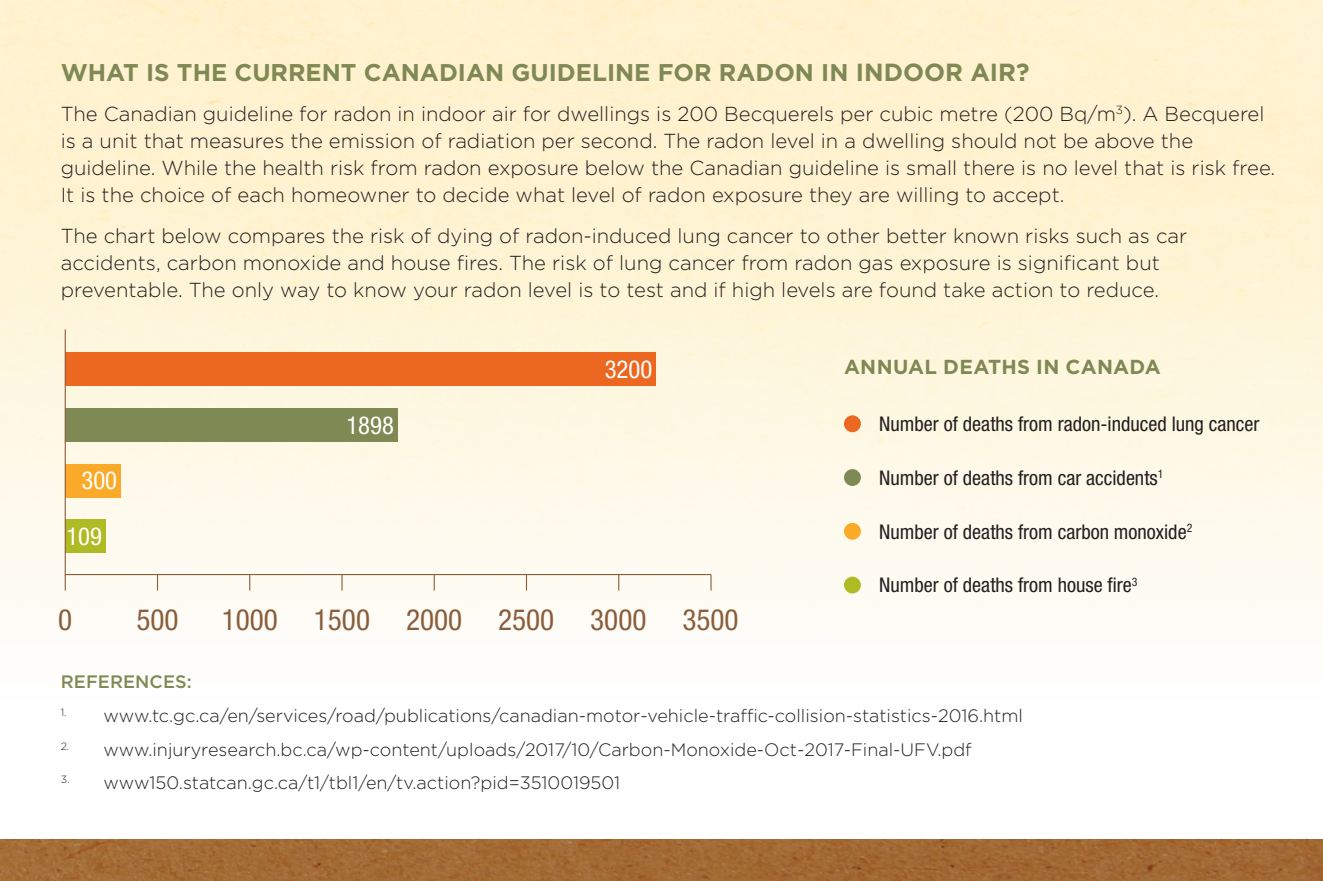
<style>
.page{position:relative;width:1323px;height:881px;background:#fff}
.page>*{position:absolute;margin:0;border:0;box-sizing:border-box;transform-origin:0 0}
.Text_-_black{font:condensed 29.25px "Helvetica Neue LT Std";color:#8a5d3b}
.Text_-_black-2{font:condensed 24.75px "Helvetica Neue LT Std";color:#fff}
.Title_green{font:700 24.3px "Gotham";color:#808955}
.Text_-_black-3{font:300 20.25px/27px "Gotham";color:#231f20}
.Text_-_black-4{font:condensed 20.25px "Helvetica Neue LT Std";color:#231f20}
.Title_green-2{font:700 20.25px "Gotham";letter-spacing:.015em;color:#808955}
.References{font:300 18px "Gotham";color:#231f20}
.Text_-_black-5{font:500 18px "Gotham";letter-spacing:.005em;color:#7f8953}
.s1{font-size:24.75px}
</style>
<div class="page">
<img style="left:0;top:0;width:1323px;height:881px">
<hr style="left:65px;top:574px;width:646px;height:1px;background:#8a5d3b">
<svg style="left:65px;top:575px;width:1px;height:15px"></svg>
<svg style="left:157px;top:575px;width:1px;height:15px"></svg>
<svg style="left:249px;top:575px;width:1px;height:15px"></svg>
<svg style="left:341px;top:575px;width:2px;height:15px"></svg>
<svg style="left:434px;top:575px;width:1px;height:15px"></svg>
<svg style="left:526px;top:575px;width:1px;height:15px"></svg>
<svg style="left:618px;top:575px;width:1px;height:15px"></svg>
<svg style="left:710px;top:574px;width:2px;height:16px"></svg>
<div style="left:65px;top:520px;width:40px;height:33px;background:#afbb25"></div>
<div style="left:65px;top:464px;width:56px;height:33px;background:#faa928"></div>
<div style="left:65px;top:408px;width:332px;height:33px;background:#7f8953"></div>
<div style="left:65px;top:352px;width:591px;height:34px;background:#ec6820"></div>
<hr style="left:65px;top:329px;width:1px;height:246px;background:#8a5d3b">
<div style="left:844px;top:415px;width:17px;height:17px;background:#ec6820;border-radius:50%"></div>
<div style="left:844px;top:469px;width:17px;height:17px;background:#7f8953;border-radius:50%"></div>
<div style="left:844px;top:577px;width:17px;height:16px;background:#afbb25;border-radius:50%"></div>
<div style="left:844px;top:523px;width:17px;height:17px;background:#faa928;border-radius:50%"></div>
<p class="Title_green" style="left:61px;top:56px;width:970px">WHAT IS THE CURRENT CANADIAN GUIDELINE FOR RADON IN <span class="s1">INDOOR AIR?</span></p>
<p class="Text_-_black-3" style="left:61px;top:100px;width:1216px">The Canadian guideline for radon in indoor air for dwellings is 200 Becquerels per cubic metre (200 Bq/m<sup>3</sup>). A Becquerel is a unit that measures the emission of radiation per second. The radon level in a dwelling should not be above the guideline. While the health risk from radon exposure below the Canadian guideline is small there is no level that is risk free.<br>It is the choice of each homeowner to decide what level of radon exposure they are willing to accept.</p>
<p class="Text_-_black-3" style="left:61px;top:221px;width:1128px">The chart below compares the risk of dying of radon-induced lung cancer to other better known risks such as car accidents, carbon monoxide and house fires. The risk of lung cancer from radon gas exposure is significant but preventable. The only way to know your radon level is to test and if high levels are found take action to reduce.</p>
<p class="Text_-_black-2" style="left:82px;top:466px;width:37px">300</p>
<p class="Text_-_black-2" style="left:66px;top:522px;width:37px">109</p>
<p class="Text_-_black-2" style="left:346px;top:410px;width:49px">1898</p>
<p class="Text_-_black-2" style="left:605px;top:355px;width:49px">3200</p>
<p class="Title_green-2" style="left:844px;top:353px;width:318px">ANNUAL DEATHS IN CANADA</p>
<p class="Text_-_black-4" style="left:879px;top:412px;width:382px">Number of deaths from radon-induced lung cancer</p>
<p class="Text_-_black-4" style="left:879px;top:466px;width:286px">Number of deaths from car accidents<sup>1</sup></p>
<p class="Text_-_black-4" style="left:879px;top:520px;width:315px">Number of deaths from carbon monoxide<sup>2</sup></p>
<p class="Text_-_black-4" style="left:879px;top:573px;width:260px">Number of deaths from house fire<sup>3</sup></p>
<p class="Text_-_black" style="left:58px;top:602px;width:16px">0</p>
<p class="Text_-_black" style="left:136px;top:602px;width:44px">500</p>
<p class="Text_-_black" style="left:222px;top:602px;width:58px">1000</p>
<p class="Text_-_black" style="left:314px;top:602px;width:58px">1500</p>
<p class="Text_-_black" style="left:406px;top:602px;width:58px">2000</p>
<p class="Text_-_black" style="left:498px;top:602px;width:58px">2500</p>
<p class="Text_-_black" style="left:590px;top:602px;width:58px">3000</p>
<p class="Text_-_black" style="left:682px;top:602px;width:58px">3500</p>
<p class="Text_-_black-5" style="left:61px;top:670px;width:133px">REFERENCES:</p>
<p class="References" style="left:61px;top:704px;width:964px"><sup>1.</sup> www.tc.gc.ca/en/services/road/publications/canadian-motor-vehicle-traffic-collision-statistics-2016.html</p>
<p class="References" style="left:61px;top:738px;width:913px"><sup>2.</sup> www.injuryresearch.bc.ca/wp-content/uploads/2017/10/Carbon-Monoxide-Oct-2017-Final-UFV.pdf</p>
<p class="References" style="left:61px;top:772px;width:561px"><sup>3.</sup> www150.statcan.gc.ca/t1/tbl1/en/tv.action?pid=3510019501</p>
</div>
